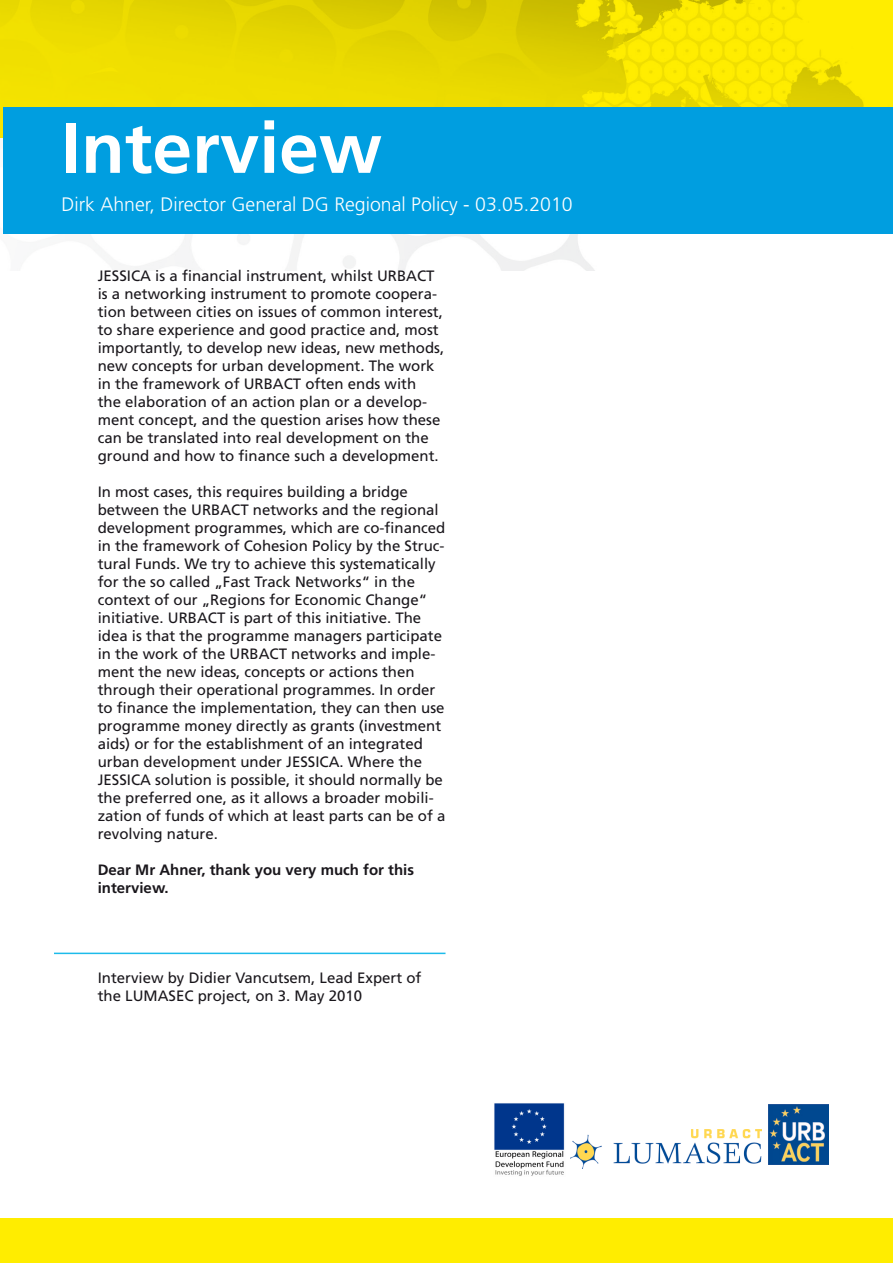
<style>
.page{position:relative;width:893px;height:1263px;background:#fff}
.page>*{position:absolute;margin:0;border:0;box-sizing:border-box;transform-origin:0 0}
.t1{font:700 71.25px "Frutiger LT Std";color:#fff}
.t2{font:300 19.5px "Frutiger LT Std";color:#fff}
.t3{font:15px/18px "Frutiger LT Std";color:#1a171c}
.t4{font:700 15px/18px "Frutiger LT Std";color:#1a171c}
</style>
<div class="page">
<img style="left:0;top:0;width:893px;height:270px">
<div style="left:0;top:1218px;width:893px;height:45px;background:#ffed00"></div>
<img style="left:570px;top:1130px;width:192px;height:38px">
<img style="left:769px;top:1104px;width:60px;height:60px">
<img style="left:494px;top:1103px;width:71px;height:73px">
<div style="left:4px;top:108px;width:889px;height:126px;background:#009ee0"></div>
<hr style="left:54px;top:953px;width:391px;height:1px;background:#1dbbea">
<h1 class="t1" style="left:61px;top:106px;width:322px">Interview</h1>
<h2 class="t2" style="left:61px;top:193px;width:513px">Dirk Ahner, Director General DG Regional Policy - 03.05.2010</h2>
<p class="t3" style="left:98px;top:267px;width:348px">JESSICA is a financial instrument, whilst URBACT is a networking instrument to promote coopera&shy;tion between cities on issues of common interest, to share experience and good practice and, most importantly, to develop new ideas, new methods, new concepts for urban development. The work in the framework of URBACT often ends with<br>the elaboration of an action plan or a develop&shy;ment concept, and the question arises how these can be translated into real development on the ground and how to finance such a development.</p>
<p class="t3" style="left:98px;top:483px;width:349px">In most cases, this requires building a bridge between the URBACT networks and the regional development programmes, which are co-financed in the framework of Cohesion Policy by the Struc&shy;tural Funds. We try to achieve this systematically for the so called „Fast Track Networks“ in the context of our „Regions for Economic Change“ initiative. URBACT is part of this initiative. The idea is that the programme managers participate in the work of the URBACT networks and imple&shy;ment the new ideas, concepts or actions then through their operational programmes. In order to finance the implementation, they can then use programme money directly as grants (investment aids) or for the establishment of an integrated urban development under JESSICA. Where the JESSICA solution is possible, it should normally be the preferred one, as it allows a broader mobili&shy;zation of funds of which at least parts can be of a revolving nature.</p>
<p class="t4" style="left:98px;top:861px;width:318px">Dear Mr Ahner, thank you very much for this interview.</p>
<p class="t3" style="left:98px;top:969px;width:325px">Interview by Didier Vancutsem, Lead Expert of the LUMASEC project, on 3. May 2010</p>
</div>
